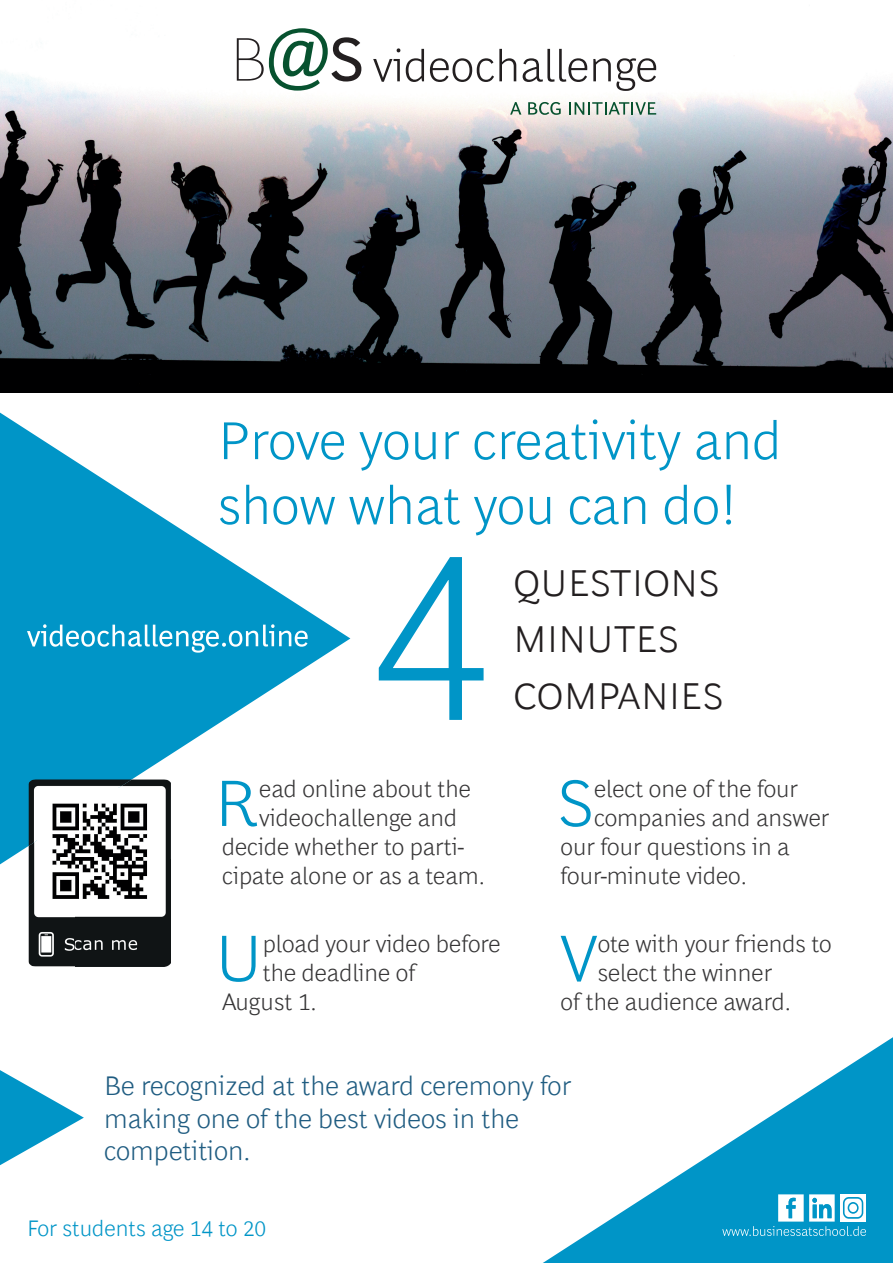
<style>
.page{position:relative;width:893px;height:1263px;background:#fff}
.page>*{position:absolute;margin:0;border:0;box-sizing:border-box;transform-origin:0 0}
.t1{font:300 66.38px "Henderson BCG Sans";color:#0095c7}
.t2{font:300 54px/64.8px "Henderson BCG Sans";color:#0095c7}
.t3{font:300 37.5px/56.7px "Henderson BCG Sans";letter-spacing:.01em;color:#231f20}
.t4{font:300 27px/32.4px "Henderson BCG Sans";color:#1f5c81}
.t5{font:300 24px "Henderson BCG Sans";color:#363536}
.t6{font:300 22.5px "Henderson BCG Sans";color:#0095c7}
</style>
<div class="page">
<svg style="left:379px;top:557px;width:105px;height:163px"></svg>
<svg style="left:0;top:413px;width:350px;height:451px"></svg>
<svg style="left:0;top:1070px;width:84px;height:95px"></svg>
<svg style="left:27px;top:624px;width:281px;height:29px;background:#38acd3"></svg>
<svg style="left:543px;top:1037px;width:350px;height:226px"></svg>
<img style="left:76px;top:779px;width:95px;height:187px">
<img style="left:29px;top:846px;width:47px;height:120px">
<img style="left:29px;top:779px;width:103px;height:67px">
<img style="left:38px;top:789px;width:124px;height:125px">
<img style="left:0;top:38px;width:893px;height:354px">
<svg style="left:373px;top:48px;width:27px;height:34px"></svg>
<svg style="left:406px;top:49px;width:18px;height:33px"></svg>
<svg style="left:430px;top:49px;width:86px;height:33px"></svg>
<svg style="left:523px;top:49px;width:64px;height:33px"></svg>
<svg style="left:593px;top:58px;width:63px;height:33px"></svg>
<svg style="left:510px;top:102px;width:11px;height:13px"></svg>
<svg style="left:528px;top:102px;width:33px;height:13px"></svg>
<svg style="left:569px;top:102px;width:87px;height:13px"></svg>
<svg style="left:237px;top:28px;width:124px;height:63px"></svg>
<svg style="left:722px;top:1194px;width:144px;height:42px"></svg>
<h2 class="t2" style="left:218px;top:404px;width:565px">Prove your creativity and show what you can do!</h2>
<h3 class="t3" style="left:513px;top:551px;width:208px">QUESTIONS<br>MINUTES</h3>
<h3 class="t3" style="left:513px;top:665px;width:212px">COMPANIES</h3>
<h1 class="t1" style="left:214px;top:754px;width:46px">R</h1>
<p class="t5" style="left:259px;top:771px;width:213px">ead online about the</p>
<p class="t5" style="left:259px;top:800px;width:199px">videochallenge and</p>
<p class="t5" style="left:222px;top:829px;width:243px">decide whether to parti-</p>
<p class="t5" style="left:222px;top:858px;width:265px">cipate alone or as a team.</p>
<h1 class="t1" style="left:215px;top:909px;width:49px">U</h1>
<p class="t5" style="left:263px;top:926px;width:239px">pload your video before</p>
<p class="t5" style="left:263px;top:955px;width:154px">the deadline of</p>
<p class="t5" style="left:222px;top:984px;width:96px">August 1.</p>
<h1 class="t1" style="left:557px;top:754px;width:39px">S</h1>
<p class="t5" style="left:594px;top:771px;width:206px">elect one of the four</p>
<p class="t5" style="left:594px;top:800px;width:237px">companies and answer</p>
<p class="t5" style="left:561px;top:829px;width:231px">our four questions in a</p>
<p class="t5" style="left:561px;top:858px;width:188px">four-minute video.</p>
<h1 class="t1" style="left:560px;top:909px;width:39px">V</h1>
<p class="t5" style="left:598px;top:926px;width:236px">ote with your friends to</p>
<p class="t5" style="left:598px;top:955px;width:176px">select the winner</p>
<p class="t5" style="left:561px;top:984px;width:232px">of the audience award.</p>
<p class="t4" style="left:104px;top:1067px;width:469px">Be recognized at the award ceremony for making one of the best videos in the competition.</p>
<p class="t6" style="left:27px;top:1212px;width:241px">For students age 14 to 20</p>
</div>
